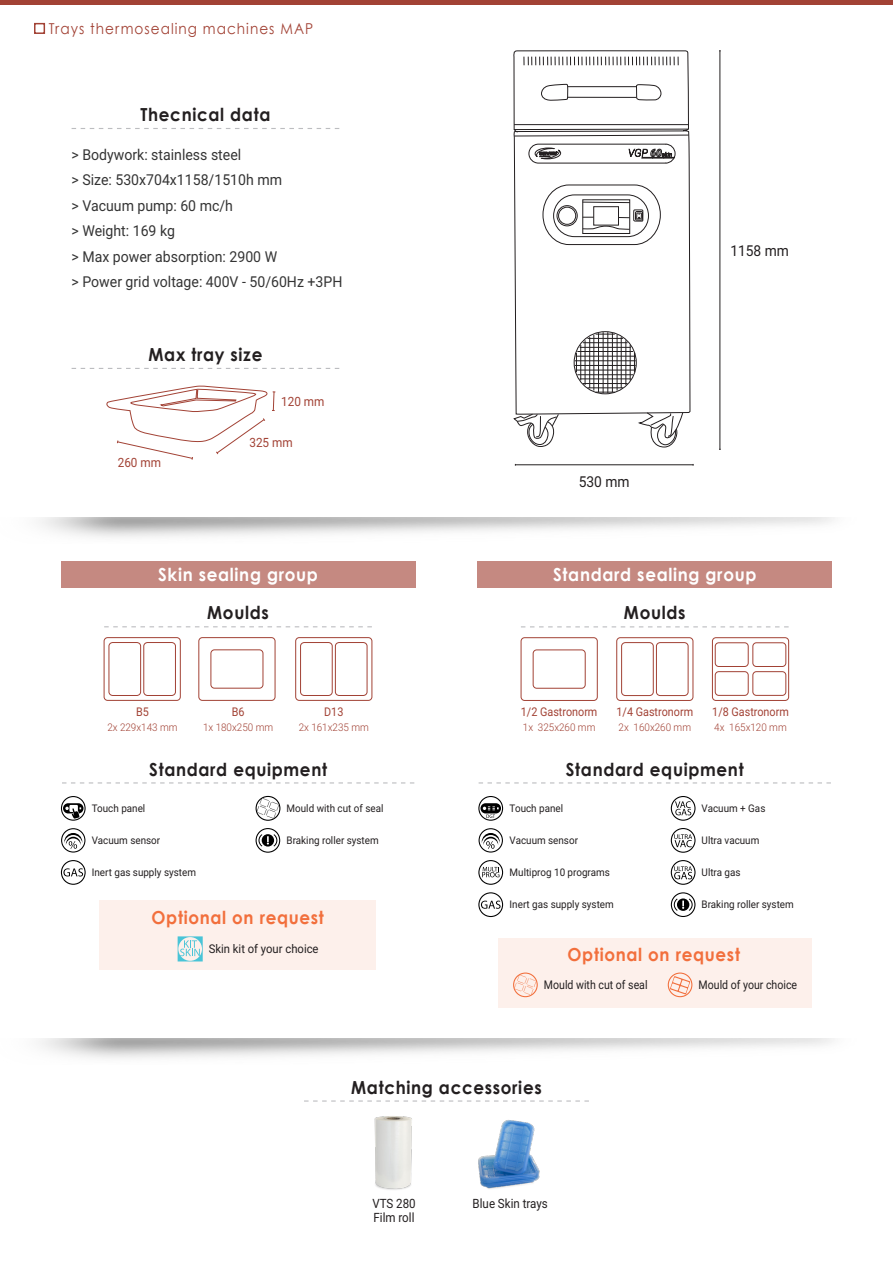
<style>
.page{position:relative;width:893px;height:1263px;background:#fff}
.page>*{position:absolute;margin:0;border:0;box-sizing:border-box;transform-origin:0 0}
.t1{font:700 18px "Century Gothic";letter-spacing:.04em;color:#231f20;scale:.93 1}
.t2{font:700 18px "Century Gothic";letter-spacing:.04em;color:#fff;scale:.93 1}
.t3{font:700 18px "Century Gothic";letter-spacing:.04em;color:#f26f3c;scale:.93 1}
.tabelle{font:15px "Roboto";color:#343434;scale:.94 1}
.t4{font:15px "Century Gothic";letter-spacing:.075em;color:#a24235;scale:.91 1}
.t5{font:15px "Roboto";color:#231f20;scale:.92 1}
.t6{font:12.75px "Roboto";color:#231f20;scale:.9 1}
.t7{font:12.75px "Roboto";color:#a24235;scale:.92 1}
.t8{font:12px "Roboto";color:#a24235;scale:.9 1}
.t9{font:12px "Roboto";color:#231f20;scale:.88 1}
.t10{font:12px "Roboto";color:#231f20;scale:.94 1}
.t11{font:10.5px "Roboto";color:#231f20;scale:.94 1}
.tabelle-2{font:300 10.5px "Roboto";color:#a24235;scale:.94 1}
</style>
<div class="page">
<div style="left:61px;top:561px;width:354px;height:27px;background:#c58981"></div>
<div style="left:478px;top:561px;width:354px;height:27px;background:#c58981"></div>
<hr style="left:515px;top:464px;width:178px;height:1px;background:#231f20">
<hr style="left:720px;top:51px;width:1px;height:398px;background:#231f20">
<div style="left:0;top:0;width:893px;height:5px;background:#a24235"></div>
<div style="left:34px;top:23px;width:11px;height:11px;border:2px solid #a24235"></div>
<svg style="left:62px;top:782px;width:352px;height:1px"></svg>
<svg style="left:479px;top:782px;width:352px;height:1px"></svg>
<svg style="left:72px;top:128px;width:267px;height:1px"></svg>
<svg style="left:104px;top:626px;width:268px;height:1px"></svg>
<svg style="left:72px;top:368px;width:267px;height:1px"></svg>
<svg style="left:61px;top:828px;width:24px;height:24px"></svg>
<svg style="left:295px;top:637px;width:78px;height:64px"></svg>
<svg style="left:106px;top:385px;width:169px;height:75px"></svg>
<svg style="left:61px;top:860px;width:25px;height:25px"></svg>
<svg style="left:256px;top:828px;width:24px;height:25px"></svg>
<div style="left:100px;top:901px;width:276px;height:69px;background:#fdf0eb"></div>
<div style="left:498px;top:938px;width:313px;height:69px;background:#fdf0eb"></div>
<svg style="left:61px;top:796px;width:25px;height:25px"></svg>
<svg style="left:513px;top:415px;width:46px;height:32px"></svg>
<svg style="left:639px;top:415px;width:44px;height:32px"></svg>
<svg style="left:513px;top:50px;width:177px;height:365px"></svg>
<svg style="left:514px;top:131px;width:175px;height:5px"></svg>
<hr style="left:514px;top:129px;width:174px;height:1px;background:#231f20">
<hr style="left:514px;top:124px;width:175px;height:1px;background:#231f20">
<svg style="left:541px;top:84px;width:27px;height:16px"></svg>
<svg style="left:636px;top:84px;width:25px;height:16px"></svg>
<hr style="left:568px;top:86px;width:68px;height:1px;background:#231f20">
<hr style="left:567px;top:97px;width:69px;height:1px;background:#231f20">
<svg style="left:524px;top:57px;width:155px;height:8px"></svg>
<svg style="left:576px;top:353px;width:1px;height:19px"></svg>
<svg style="left:596px;top:392px;width:19px;height:1px"></svg>
<svg style="left:634px;top:353px;width:1px;height:19px"></svg>
<svg style="left:596px;top:334px;width:19px;height:1px"></svg>
<hr style="left:580px;top:345px;width:1px;height:35px;background:#231f20">
<hr style="left:587px;top:388px;width:36px;height:1px;background:#231f20">
<hr style="left:630px;top:345px;width:1px;height:35px;background:#231f20">
<hr style="left:587px;top:338px;width:36px;height:1px;background:#231f20">
<hr style="left:585px;top:340px;width:1px;height:45px;background:#231f20">
<hr style="left:583px;top:383px;width:45px;height:1px;background:#231f20">
<hr style="left:626px;top:340px;width:1px;height:45px;background:#231f20">
<hr style="left:583px;top:342px;width:45px;height:1px;background:#231f20">
<hr style="left:589px;top:337px;width:1px;height:51px;background:#231f20">
<hr style="left:580px;top:379px;width:51px;height:1px;background:#231f20">
<hr style="left:621px;top:337px;width:1px;height:51px;background:#231f20">
<hr style="left:580px;top:347px;width:51px;height:1px;background:#231f20">
<hr style="left:594px;top:335px;width:1px;height:55px;background:#231f20">
<hr style="left:577px;top:374px;width:56px;height:1px;background:#231f20">
<hr style="left:617px;top:335px;width:1px;height:55px;background:#231f20">
<hr style="left:577px;top:351px;width:56px;height:1px;background:#231f20">
<hr style="left:598px;top:333px;width:1px;height:59px;background:#231f20">
<hr style="left:576px;top:370px;width:59px;height:1px;background:#231f20">
<hr style="left:603px;top:332px;width:1px;height:61px;background:#231f20">
<hr style="left:575px;top:365px;width:61px;height:1px;background:#231f20">
<hr style="left:607px;top:332px;width:1px;height:61px;background:#231f20">
<hr style="left:575px;top:360px;width:61px;height:1px;background:#231f20">
<hr style="left:612px;top:333px;width:1px;height:59px;background:#231f20">
<hr style="left:576px;top:356px;width:59px;height:1px;background:#231f20">
<svg style="left:543px;top:185px;width:118px;height:60px"></svg>
<svg style="left:256px;top:796px;width:24px;height:25px"></svg>
<svg style="left:178px;top:936px;width:25px;height:25px"></svg>
<svg style="left:521px;top:626px;width:268px;height:1px"></svg>
<svg style="left:520px;top:637px;width:78px;height:64px"></svg>
<svg style="left:616px;top:637px;width:78px;height:64px"></svg>
<svg style="left:712px;top:637px;width:77px;height:64px"></svg>
<svg style="left:479px;top:828px;width:24px;height:24px"></svg>
<svg style="left:478px;top:892px;width:25px;height:25px"></svg>
<svg style="left:671px;top:796px;width:24px;height:25px"></svg>
<svg style="left:671px;top:828px;width:24px;height:25px"></svg>
<svg style="left:671px;top:860px;width:24px;height:25px"></svg>
<svg style="left:478px;top:860px;width:25px;height:25px"></svg>
<svg style="left:671px;top:892px;width:24px;height:25px"></svg>
<svg style="left:478px;top:796px;width:25px;height:25px"></svg>
<svg style="left:668px;top:972px;width:24px;height:25px"></svg>
<svg style="left:513px;top:972px;width:25px;height:25px"></svg>
<div style="left:529px;top:144px;width:146px;height:19px;border:1px solid #231f20;border-radius:9px"></div>
<svg style="left:535px;top:148px;width:26px;height:11px"></svg>
<svg style="left:629px;top:147px;width:45px;height:12px"></svg>
<img style="left:478px;top:1120px;width:62px;height:69px">
<svg style="left:304px;top:1100px;width:285px;height:1px"></svg>
<img style="left:362px;top:1101px;width:54px;height:89px">
<svg style="left:103px;top:637px;width:78px;height:64px"></svg>
<svg style="left:198px;top:637px;width:78px;height:64px"></svg>
<p class="t4" style="left:49px;top:19px;width:292px">Trays thermosealing machines MAP</p>
<p class="t1" style="left:140px;top:103px;width:141px">Thecnical data</p>
<p class="tabelle" style="left:72px;top:144px;width:182px">&gt; Bodywork: stainless steel</p>
<p class="tabelle" style="left:72px;top:170px;width:225px">&gt; Size: 530x704x1158/1510h mm</p>
<p class="tabelle" style="left:72px;top:195px;width:173px">&gt; Vacuum pump: 60 mc/h</p>
<p class="tabelle" style="left:72px;top:221px;width:112px">&gt; Weight: 169 kg</p>
<p class="tabelle" style="left:72px;top:246px;width:220px">&gt; Max power absorption: 2900 W</p>
<p class="tabelle" style="left:72px;top:272px;width:290px">&gt; Power grid voltage: 400V - 50/60Hz +3PH</p>
<p class="t1" style="left:149px;top:343px;width:124px">Max tray size</p>
<p class="t7" style="left:281px;top:392px;width:49px">120 mm</p>
<p class="t7" style="left:118px;top:454px;width:48px">260 mm</p>
<p class="t7" style="left:249px;top:434px;width:49px">325 mm</p>
<p class="t5" style="left:579px;top:471px;width:57px">530 mm</p>
<p class="t5" style="left:730px;top:240px;width:65px">1158 mm</p>
<p class="t2" style="left:158px;top:563px;width:173px">Skin sealing group</p>
<p class="t2" style="left:553px;top:563px;width:220px">Standard sealing group</p>
<p class="t1" style="left:207px;top:601px;width:68px">Moulds</p>
<p class="t8" style="left:136px;top:703px;width:16px">B5</p>
<p class="t8" style="left:232px;top:703px;width:16px">B6</p>
<p class="t8" style="left:324px;top:703px;width:23px">D13</p>
<p class="tabelle-2" style="left:107px;top:720px;width:76px">2x 229x143 mm</p>
<p class="tabelle-2" style="left:203px;top:720px;width:76px">1x 180x250 mm</p>
<p class="tabelle-2" style="left:299px;top:720px;width:76px">2x 161x235 mm</p>
<p class="t1" style="left:624px;top:602px;width:68px">Moulds</p>
<p class="t8" style="left:521px;top:703px;width:87px">1/2 Gastronorm</p>
<p class="t8" style="left:617px;top:703px;width:87px">1/4 Gastronorm</p>
<p class="t8" style="left:712px;top:703px;width:87px">1/8 Gastronorm</p>
<p class="tabelle-2" style="left:523px;top:720px;width:79px">1x 325x260 mm</p>
<p class="tabelle-2" style="left:619px;top:720px;width:79px">2x 160x260 mm</p>
<p class="tabelle-2" style="left:714px;top:720px;width:79px">4x 165x120 mm</p>
<p class="t1" style="left:149px;top:758px;width:193px">Standard equipment</p>
<p class="t1" style="left:566px;top:758px;width:193px">Standard equipment</p>
<p class="t11" style="left:92px;top:801px;width:58px">Touch panel</p>
<p class="t11" style="left:92px;top:833px;width:74px">Vacuum sensor</p>
<p class="t11" style="left:92px;top:865px;width:112px">Inert gas supply system</p>
<p class="t11" style="left:287px;top:801px;width:105px">Mould with cut of seal</p>
<p class="t11" style="left:287px;top:833px;width:100px">Braking roller system</p>
<p class="t3" style="left:152px;top:906px;width:187px">Optional on request</p>
<p class="t11" style="left:510px;top:801px;width:58px">Touch panel</p>
<p class="t11" style="left:510px;top:833px;width:74px">Vacuum sensor</p>
<p class="t11" style="left:510px;top:865px;width:108px">Multiprog 10 programs</p>
<p class="t11" style="left:510px;top:897px;width:112px">Inert gas supply system</p>
<p class="t11" style="left:702px;top:801px;width:69px">Vacuum + Gas</p>
<p class="t11" style="left:702px;top:833px;width:63px">Ultra vacuum</p>
<p class="t11" style="left:702px;top:865px;width:43px">Ultra gas</p>
<p class="t11" style="left:702px;top:897px;width:100px">Braking roller system</p>
<p class="t10" style="left:209px;top:941px;width:118px">Skin kit of your choice</p>
<p class="t3" style="left:568px;top:943px;width:187px">Optional on request</p>
<p class="t9" style="left:544px;top:977px;width:119px">Mould with cut of seal</p>
<p class="t9" style="left:699px;top:977px;width:113px">Mould of your choice</p>
<p class="t1" style="left:351px;top:1076px;width:206px">Matching accessories</p>
<p class="t6" style="left:372px;top:1195px;width:50px">VTS 280</p>
<p class="t6" style="left:473px;top:1195px;width:85px">Blue Skin trays</p>
<p class="t6" style="left:374px;top:1208px;width:47px">Film roll</p>
</div>
